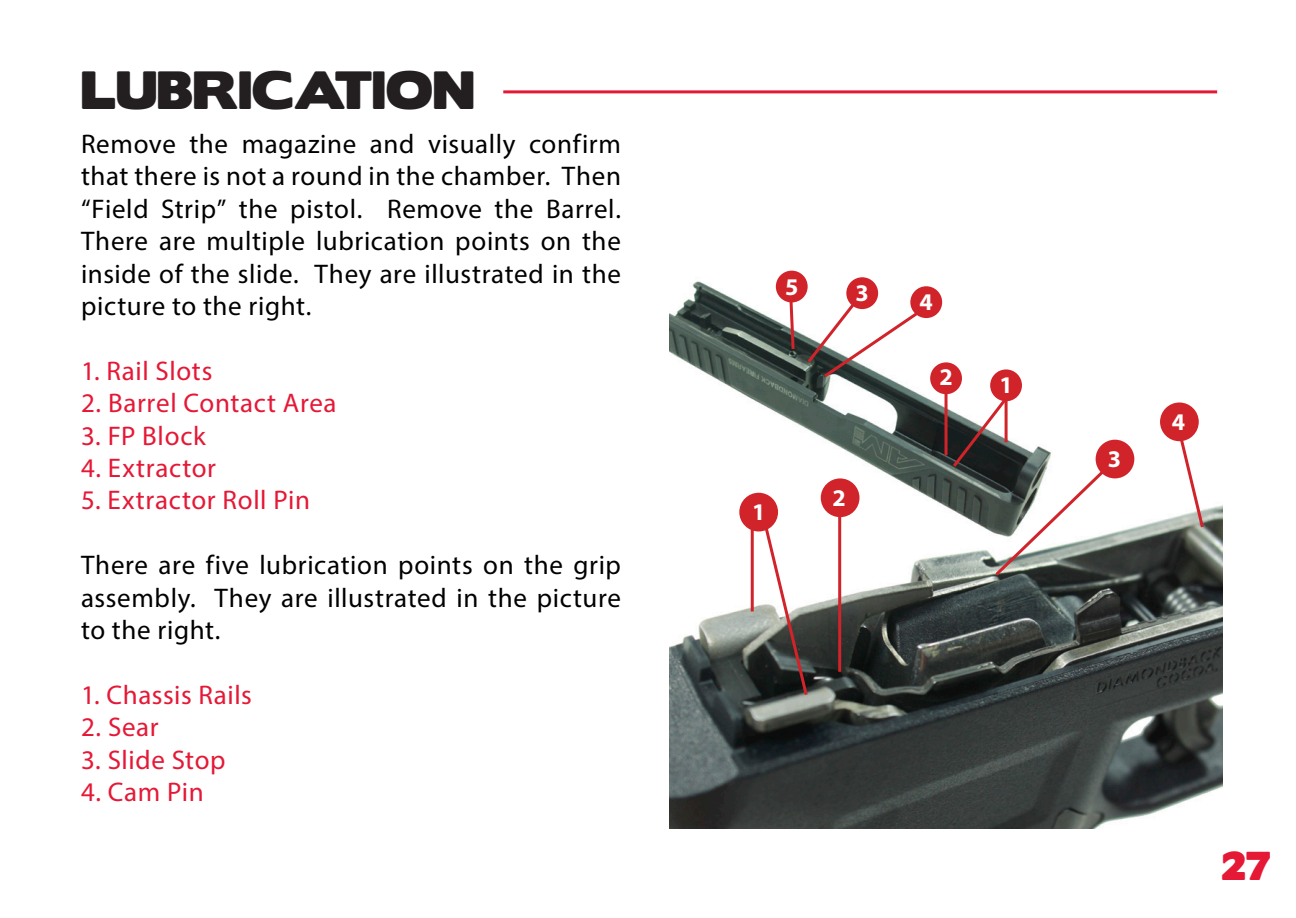
<style>
.page{position:relative;width:1296px;height:918px;background:#fff}
.page>*{position:absolute;margin:0;border:0;box-sizing:border-box;transform-origin:0 0}
.Heading{font:48px "Boris Black Bloxx";color:#231f20}
.t1{font:36px "Boris Black Bloxx";color:#e51836}
.bODY{font:27px/32.4px "Myriad Pro";letter-spacing:.02em;color:#000;text-align:justify}
.bODY-2{font:27px "Myriad Pro";letter-spacing:.02em;color:#e51836}
.Picture_Description{font:700 24px "Myriad Pro";color:#fff}
</style>
<div class="page">
<img style="left:670px;top:270px;width:552px;height:558px">
<div style="left:990px;top:369px;width:32px;height:32px;background:#d1232a;border-radius:50%"></div>
<svg style="left:1177px;top:434px;width:29px;height:97px"></svg>
<hr style="left:838px;top:513px;width:3px;height:159px;background:#d1232a">
<hr style="left:751px;top:525px;width:3px;height:86px;background:#d1232a">
<svg style="left:761px;top:518px;width:49px;height:180px"></svg>
<svg style="left:787px;top:301px;width:9px;height:51px"></svg>
<svg style="left:950px;top:394px;width:158px;height:185px"></svg>
<div style="left:930px;top:362px;width:32px;height:32px;background:#d1232a;border-radius:50%"></div>
<div style="left:910px;top:286px;width:32px;height:32px;background:#d1232a;border-radius:50%"></div>
<div style="left:846px;top:277px;width:32px;height:32px;background:#d1232a;border-radius:50%"></div>
<div style="left:776px;top:271px;width:32px;height:31px;background:#d1232a;border-radius:50%"></div>
<hr style="left:945px;top:392px;width:3px;height:63px;background:#d1232a">
<hr style="left:503px;top:90px;width:714px;height:3px;background:#e51836">
<div style="left:1160px;top:402px;width:39px;height:39px;background:#d1232a;border-radius:50%"></div>
<div style="left:821px;top:478px;width:39px;height:39px;background:#d1232a;border-radius:50%"></div>
<div style="left:1096px;top:440px;width:38px;height:38px;background:#d1232a;border-radius:50%"></div>
<div style="left:739px;top:493px;width:39px;height:38px;background:#d1232a;border-radius:50%"></div>
<svg style="left:805px;top:286px;width:122px;height:94px"></svg>
<p class="Heading" style="left:81px;top:54px;width:395px">LUBRICATION</p>
<p class="bODY" style="left:81px;top:127px;width:542px">Remove the magazine and visually confirm that there is not a round in the chamber. Then “Field Strip” the pistol. Remove the Barrel.<br>There are multiple lubrication points on the inside of the slide. They are illustrated in the picture to the right.</p>
<p class="bODY-2" style="left:81px;top:354px;width:133px">1. Rail Slots</p>
<p class="bODY-2" style="left:81px;top:387px;width:257px">2. Barrel Contact Area</p>
<p class="bODY-2" style="left:81px;top:419px;width:126px">3. FP Block</p>
<p class="bODY-2" style="left:81px;top:451px;width:137px">4. Extractor</p>
<p class="bODY-2" style="left:81px;top:484px;width:231px">5. Extractor Roll Pin</p>
<p class="bODY" style="left:81px;top:549px;width:542px">There are five lubrication points on the grip assembly. They are illustrated in the picture to the right.</p>
<p class="bODY-2" style="left:81px;top:678px;width:172px">1. Chassis Rails</p>
<p class="bODY-2" style="left:81px;top:711px;width:79px">2. Sear</p>
<p class="bODY-2" style="left:81px;top:743px;width:146px">3. Slide Stop</p>
<p class="bODY-2" style="left:81px;top:775px;width:124px">4. Cam Pin</p>
<p class="Picture_Description" style="left:785px;top:271px;width:15px">5</p>
<p class="Picture_Description" style="left:856px;top:277px;width:15px">3</p>
<p class="Picture_Description" style="left:752px;top:496px;width:15px">1</p>
<p class="Picture_Description" style="left:833px;top:482px;width:15px">2</p>
<p class="Picture_Description" style="left:920px;top:286px;width:15px">4</p>
<p class="Picture_Description" style="left:939px;top:362px;width:15px">2</p>
<p class="Picture_Description" style="left:999px;top:369px;width:15px">1</p>
<p class="Picture_Description" style="left:1108px;top:443px;width:15px">3</p>
<p class="Picture_Description" style="left:1172px;top:406px;width:15px">4</p>
<h2 class="t1" style="left:1221px;top:839px;width:51px">27</h2>
</div>
